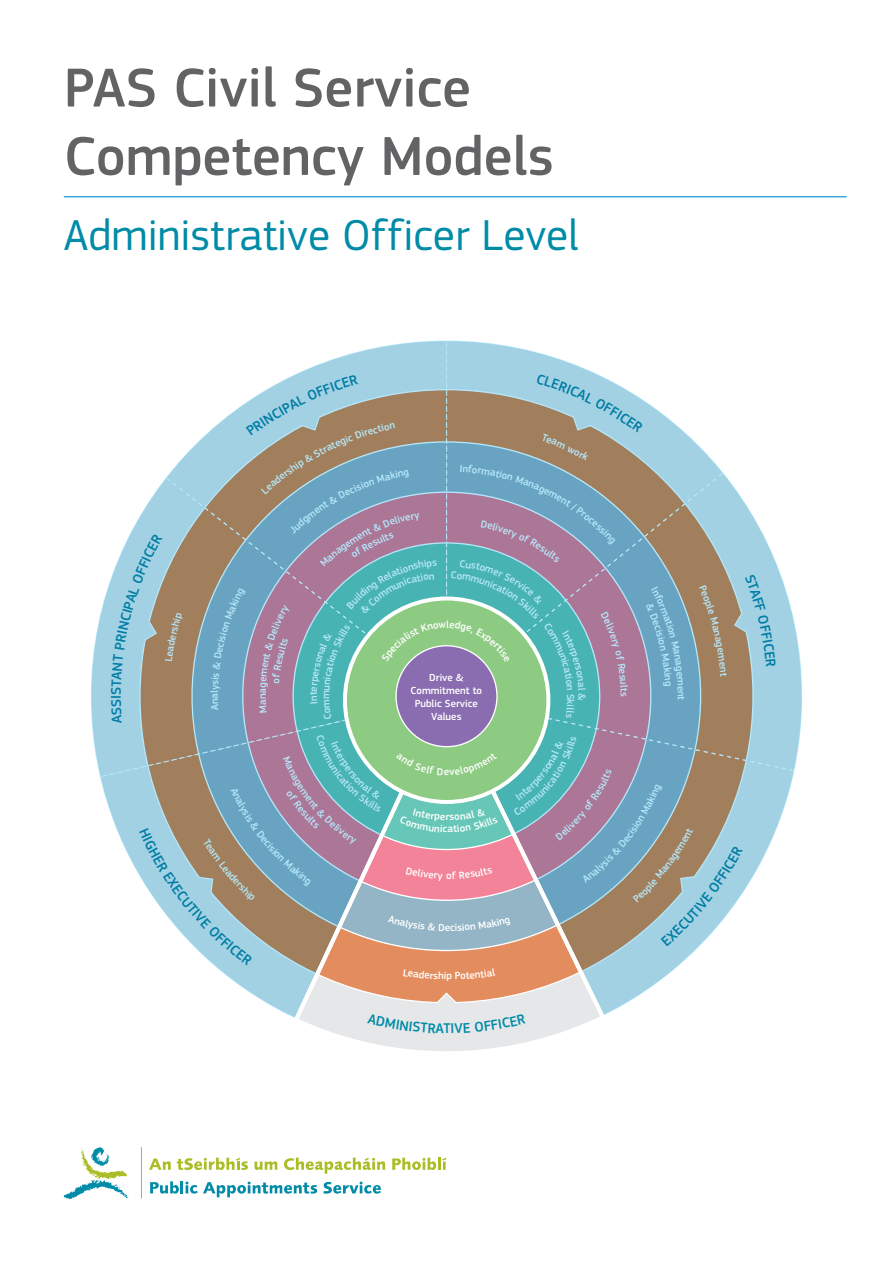
<style>
.page{position:relative;width:893px;height:1263px;background:#fff}
.page>*{position:absolute;margin:0;border:0;box-sizing:border-box;transform-origin:0 0}
.t1{font:500 57px/68.4px "EC Square Sans Pro";color:#636366}
.t2{font:45px "EC Square Sans Pro";color:#008ba7}
.t3{font:500 14.55px "EC Square Sans Pro";color:#008ba7}
.t4{font:500 10.65px/12.8px "EC Square Sans Pro";color:#fff;text-align:center}
</style>
<div class="page">
<hr style="left:141px;top:1147px;width:1px;height:51px;background:#aabd26">
<svg style="left:64px;top:1147px;width:65px;height:52px"></svg>
<svg style="left:149px;top:1158px;width:22px;height:12px"></svg>
<svg style="left:255px;top:1161px;width:22px;height:9px"></svg>
<svg style="left:284px;top:1157px;width:101px;height:17px"></svg>
<svg style="left:392px;top:1157px;width:54px;height:13px"></svg>
<svg style="left:150px;top:1181px;width:167px;height:16px"></svg>
<svg style="left:323px;top:1181px;width:58px;height:13px"></svg>
<svg style="left:177px;top:1158px;width:71px;height:12px"></svg>
<hr style="left:64px;top:196px;width:783px;height:1px;background:#008fd5">
<svg style="left:316px;top:1026px;width:261px;height:24px"></svg>
<svg style="left:91px;top:340px;width:711px;height:686px"></svg>
<div style="left:345px;top:598px;width:203px;height:204px;background:#8dca82;border-radius:50%"></div>
<div style="left:396px;top:646px;width:101px;height:101px;background:#8a6db0;border-radius:50%"></div>
<svg style="left:403px;top:969px;width:43px;height:10px"></svg>
<svg style="left:455px;top:968px;width:40px;height:11px"></svg>
<div style="left:699px;top:585px;width:28px;height:91px;background:#a17f5c"></div>
<svg style="left:111px;top:533px;width:73px;height:190px;background:#a5b1ad"></svg>
<svg style="left:139px;top:735px;width:242px;height:230px;background:#99a4a8"></svg>
<svg style="left:367px;top:1014px;width:77px;height:19px"></svg>
<svg style="left:452px;top:1014px;width:74px;height:19px"></svg>
<svg style="left:733px;top:574px;width:43px;height:93px;background:#a3c2cb"></svg>
<svg style="left:211px;top:373px;width:474px;height:347px;background:#8ca2a7"></svg>
<svg style="left:388px;top:736px;width:355px;height:210px;background:#99a6a5"></svg>
<h1 class="t1" style="left:64px;top:55px;width:491px">PAS Civil Service<br>Competency Models</h1>
<h1 class="t2" style="left:64px;top:209px;width:517px">Administrative Officer Level</h1>
<p class="t3" style="left:108px;top:699px;width:6px;rotate:-90deg">I</p>
<p class="t4" style="left:208px;top:699px;width:7px;rotate:-90deg">a</p>
<p class="t4" style="left:307px;top:695px;width:5px;rotate:-90deg">t</p>
<p class="t4" style="left:411px;top:672px;width:73px">Drive &amp;<br>Commitment to<br>Public Service<br>Values</p>
<p class="t4" style="left:445px;top:810px;width:5px">r</p>
<p class="t4" style="left:446px;top:869px;width:7px">o</p>
<p class="t4" style="left:445px;top:921px;width:7px">e</p>
<p class="t4" style="left:446px;top:970px;width:7px">p</p>
<p class="t3" style="left:443px;top:1020px;width:9px">T</p>
</div>
